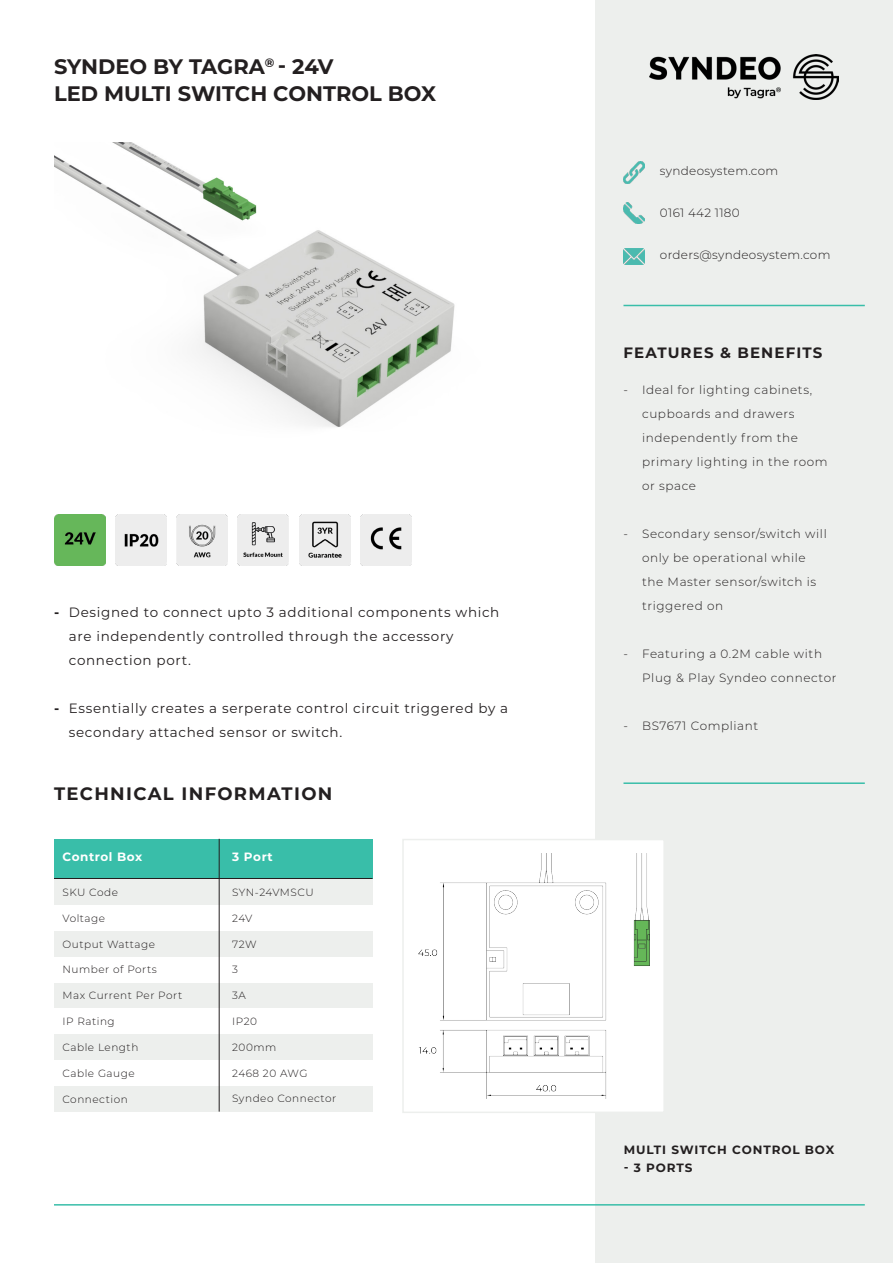
<style>
.page{position:relative;width:893px;height:1263px;background:#fff}
.page>*{position:absolute;margin:0;border:0;box-sizing:border-box;transform-origin:0 0}
.t1{font:700 21px "Montserrat";color:#231f20}
.t2{font:700 18px "Montserrat";letter-spacing:.075em;color:#231f20}
.t3{font:700 15px "Montserrat";letter-spacing:.075em;color:#231f20}
.t4{font:13.5px/24px "Montserrat";letter-spacing:.05em;color:#231f20}
.t5{font:700 13.5px "Montserrat";color:#231f20}
.t6{font:300 12px/24px "Montserrat";letter-spacing:.05em;color:#231f20}
.t7{font:300 12px "Montserrat";letter-spacing:.025em;color:#231f20}
.t8{font:700 12px "Montserrat";letter-spacing:.075em;color:#231f20}
.t9{font:700 12px "Montserrat";letter-spacing:.05em;color:#fff}
.t10{font:300 10.5px "Montserrat";letter-spacing:.05em;color:#231f20}
</style>
<div class="page">
<div style="left:595px;top:0;width:298px;height:1263px;background:#edefed"></div>
<img style="left:649px;top:54px;width:190px;height:46px">
<img style="left:623px;top:162px;width:22px;height:21px">
<hr style="left:623px;top:305px;width:242px;height:1px;background:#39bea9">
<img style="left:623px;top:202px;width:22px;height:21px">
<img style="left:623px;top:248px;width:22px;height:16px">
<hr style="left:623px;top:782px;width:242px;height:2px;background:#39bea9">
<img style="left:54px;top:143px;width:401px;height:284px">
<img style="left:54px;top:514px;width:51px;height:52px">
<img style="left:115px;top:514px;width:51px;height:52px">
<img style="left:176px;top:514px;width:51px;height:52px">
<img style="left:238px;top:514px;width:51px;height:52px">
<img style="left:299px;top:514px;width:51px;height:52px">
<img style="left:361px;top:514px;width:51px;height:52px">
<div style="left:54px;top:839px;width:318px;height:39px;background:#39bea9"></div>
<div style="left:54px;top:879px;width:318px;height:26px;background:#edefed"></div>
<div style="left:54px;top:931px;width:318px;height:26px;background:#edefed"></div>
<div style="left:54px;top:983px;width:318px;height:25px;background:#edefed"></div>
<div style="left:54px;top:1034px;width:318px;height:26px;background:#edefed"></div>
<div style="left:54px;top:1086px;width:318px;height:26px;background:#edefed"></div>
<hr style="left:219px;top:839px;width:1px;height:272px;background:#231f20">
<hr style="left:54px;top:878px;width:318px;height:1px;background:#231f20">
<div style="left:402px;top:839px;width:263px;height:274px;background:#fff;border:2px solid #edefed"></div>
<img style="left:418px;top:854px;width:231px;height:244px">
<hr style="left:54px;top:1204px;width:811px;height:1px;background:#39bea9">
<p class="t1" style="left:54px;top:52px;width:281px">SYNDEO BY TAGRA<sup>®</sup> - 24V</p>
<p class="t1" style="left:54px;top:79px;width:384px">LED MULTI SWITCH CONTROL BOX</p>
<p class="t5" style="left:54px;top:602px;width:7px">-</p>
<p class="t5" style="left:54px;top:698px;width:7px">-</p>
<p class="t4" style="left:69px;top:599px;width:432px">Designed to connect upto 3 additional components which are independently controlled through the accessory connection port.</p>
<p class="t4" style="left:69px;top:695px;width:441px">Essentially creates a serperate control circuit triggered by a secondary attached sensor or switch.</p>
<p class="t2" style="left:54px;top:780px;width:280px">TECHNICAL INFORMATION</p>
<p class="t9" style="left:63px;top:848px;width:81px">Control Box</p>
<p class="t9" style="left:232px;top:848px;width:42px">3 Port</p>
<p class="t10" style="left:63px;top:885px;width:57px">SKU Code</p>
<p class="t10" style="left:63px;top:911px;width:44px">Voltage</p>
<p class="t10" style="left:63px;top:937px;width:94px">Output Wattage</p>
<p class="t10" style="left:63px;top:963px;width:96px">Number of Ports</p>
<p class="t10" style="left:63px;top:988px;width:121px">Max Current Per Port</p>
<p class="t10" style="left:63px;top:1014px;width:54px">IP Rating</p>
<p class="t10" style="left:63px;top:1040px;width:77px">Cable Length</p>
<p class="t10" style="left:63px;top:1066px;width:74px">Cable Gauge</p>
<p class="t10" style="left:63px;top:1092px;width:67px">Connection</p>
<p class="t10" style="left:232px;top:885px;width:83px">SYN-24VMSCU</p>
<p class="t10" style="left:232px;top:911px;width:22px">24V</p>
<p class="t10" style="left:232px;top:937px;width:26px">72W</p>
<p class="t10" style="left:232px;top:962px;width:7px">3</p>
<p class="t10" style="left:232px;top:988px;width:15px">3A</p>
<p class="t10" style="left:232px;top:1014px;width:26px">IP20</p>
<p class="t10" style="left:232px;top:1040px;width:46px">200mm</p>
<p class="t10" style="left:232px;top:1066px;width:77px">2468 20 AWG</p>
<p class="t10" style="left:232px;top:1091px;width:106px">Syndeo Connector</p>
<p class="t7" style="left:660px;top:163px;width:120px">syndeosystem.com</p>
<p class="t7" style="left:660px;top:205px;width:81px">0161 442 1180</p>
<p class="t7" style="left:660px;top:247px;width:172px">orders@syndeosystem.com</p>
<p class="t3" style="left:623px;top:342px;width:200px">FEATURES &amp; BENEFITS</p>
<p class="t6" style="left:642px;top:377px;width:187px">Ideal for lighting cabinets, cupboards and drawers independently from the primary lighting in the room or space</p>
<p class="t6" style="left:642px;top:521px;width:186px">Secondary sensor/switch will only be operational while the Master sensor/switch is triggered on</p>
<p class="t6" style="left:642px;top:641px;width:196px">Featuring a 0.2M cable with<br>Plug &amp; Play Syndeo connector</p>
<p class="t6" style="left:642px;top:713px;width:118px">BS7671 Compliant</p>
<p class="t6" style="left:623px;top:377px;width:6px">-</p>
<p class="t6" style="left:623px;top:521px;width:6px">-</p>
<p class="t6" style="left:623px;top:641px;width:6px">-</p>
<p class="t6" style="left:623px;top:713px;width:6px">-</p>
<p class="t8" style="left:624px;top:1141px;width:212px">MULTI SWITCH CONTROL BOX</p>
<p class="t8" style="left:624px;top:1159px;width:70px">- 3 PORTS</p>
</div>
